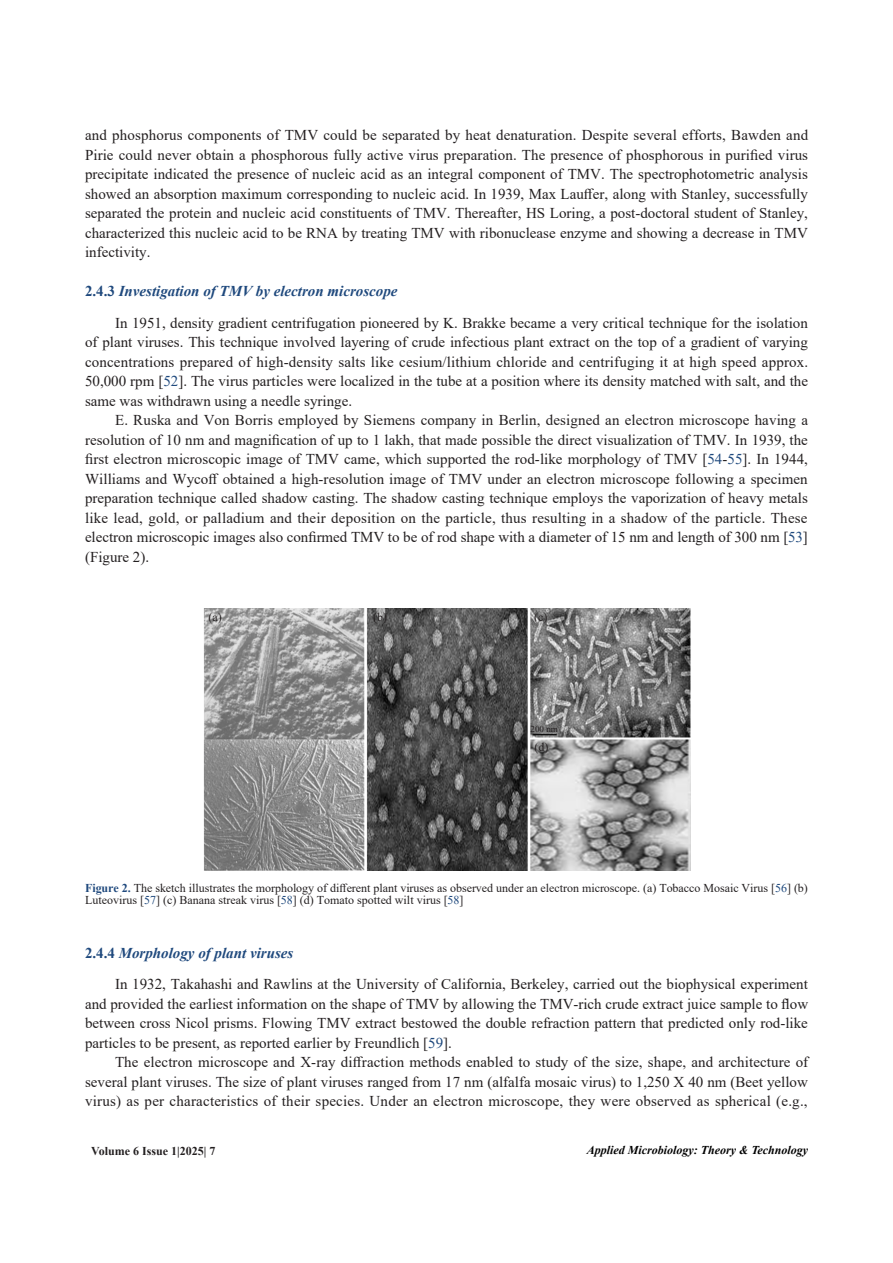
<style>
.page{position:relative;width:893px;height:1263px;background:#fff}
.page>*{position:absolute;margin:0;border:0;box-sizing:border-box;transform-origin:0 0}
.正文{font:15px/19.5px "Times New Roman";color:#231f20;text-align:justify}
.三级标题{font:italic 700 15px "Times New Roman";color:#1f497d}
.图表标注{font:12px/12px "Times New Roman";color:#231f20}
.t1{font:italic 700 12px "Times New Roman";color:#000}
.t2{font:700 12px "Times New Roman";color:#231f20}
.图表标注-2{font:9px "Times New Roman";color:#231f20}
.s1{font-style:normal}
.s2{color:#1f497d}
.s3{font-weight:700;color:#1f497d}
</style>
<div class="page">
<img style="left:203px;top:609px;width:487px;height:261px">
<p class="正文" style="left:85px;top:125px;width:725px">and phosphorus components of TMV could be separated by heat denaturation. Despite several efforts, Bawden and Pirie could never obtain a phosphorous fully active virus preparation. The presence of phosphorous in purified virus precipitate indicated the presence of nucleic acid as an integral component of TMV. The spectrophotometric analysis showed an absorption maximum corresponding to nucleic acid. In 1939, Max Lauffer, along with Stanley, successfully separated the protein and nucleic acid constituents of TMV. Thereafter, HS Loring, a post-doctoral student of Stanley, characterized this nucleic acid to be RNA by treating TMV with ribonuclease enzyme and showing a decrease in TMV infectivity.</p>
<p class="三级标题" style="left:85px;top:281px;width:314px"><span class="s1">2.4.3</span> Investigation of TMV by electron microscope</p>
<p class="正文" style="left:85px;top:312px;width:725px;text-indent:30px">In 1951, density gradient centrifugation pioneered by K. Brakke became a very critical technique for the isolation of plant viruses. This technique involved layering of crude infectious plant extract on the top of a gradient of varying concentrations prepared of high-density salts like cesium/lithium chloride and centrifuging it at high speed approx.<br>50,000 rpm [<span class="s2">52</span>]. The virus particles were localized in the tube at a position where its density matched with salt, and the same was withdrawn using a needle syringe.</p>
<p class="正文" style="left:85px;top:410px;width:724px;text-indent:30px">E. Ruska and Von Borris employed by Siemens company in Berlin, designed an electron microscope having a resolution of 10 nm and magnification of up to 1 lakh, that made possible the direct visualization of TMV. In 1939, the first electron microscopic image of TMV came, which supported the rod-like morphology of TMV [<span class="s2">54</span>-<span class="s2">55</span>]. In 1944, Williams and Wycoff obtained a high-resolution image of TMV under an electron microscope following a specimen preparation technique called shadow casting. The shadow casting technique employs the vaporization of heavy metals like lead, gold, or palladium and their deposition on the particle, thus resulting in a shadow of the particle. These electron microscopic images also confirmed TMV to be of rod shape with a diameter of 15 nm and length of 300 nm [<span class="s2">53</span>] (Figure 2).</p>
<p class="图表标注" style="left:208px;top:610px;width:15px">(a)</p>
<p class="图表标注" style="left:373px;top:610px;width:15px">(b)</p>
<p class="图表标注" style="left:534px;top:610px;width:15px">(c)</p>
<p class="图表标注-2" style="left:531px;top:723px;width:29px">200 nm</p>
<p class="图表标注" style="left:534px;top:741px;width:15px">(d)</p>
<p class="图表标注" style="left:85px;top:882px;width:724px"><span class="s3">Figure 2.</span> The sketch illustrates the morphology of different plant viruses as observed under an electron microscope. (a) Tobacco Mosaic Virus [<span class="s2">56</span>] (b)<br>Luteovirus [<span class="s2">57</span>] (c) Banana streak virus [<span class="s2">58</span>] (d) Tomato spotted wilt virus [<span class="s2">58</span>]</p>
<p class="三级标题" style="left:85px;top:942px;width:210px"><span class="s1">2.4.4</span> Morphology of plant viruses</p>
<p class="正文" style="left:85px;top:974px;width:725px;text-indent:30px">In 1932, Takahashi and Rawlins at the University of California, Berkeley, carried out the biophysical experiment and provided the earliest information on the shape of TMV by allowing the TMV-rich crude extract juice sample to flow between cross Nicol prisms. Flowing TMV extract bestowed the double refraction pattern that predicted only rod-like particles to be present, as reported earlier by Freundlich [<span class="s2">59</span>].</p>
<p class="正文" style="left:85px;top:1052px;width:725px;text-indent:30px">The electron microscope and X-ray diffraction methods enabled to study of the size, shape, and architecture of several plant viruses. The size of plant viruses ranged from 17 nm (alfalfa mosaic virus) to 1,250 X 40 nm (Beet yellow virus) as per characteristics of their species. Under an electron microscope, they were observed as spherical (e.g.,</p>
<p class="t2" style="left:91px;top:1143px;width:126px">Volume 6 Issue 1|2025| 7</p>
<p class="t1" style="left:587px;top:1141px;width:223px">Applied Microbiology: Theory &amp; Technology</p>
</div>
